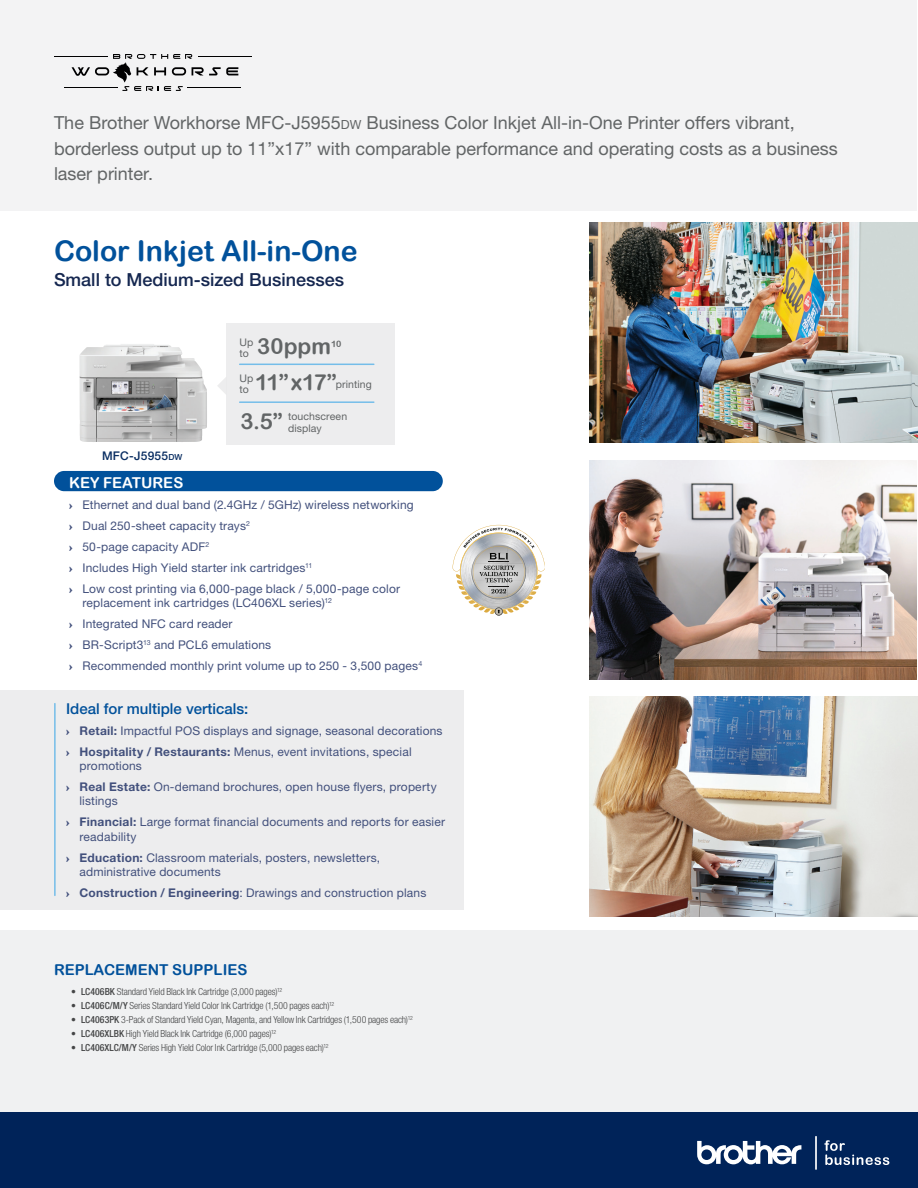
<style>
.page{position:relative;width:918px;height:1188px;background:#fff}
.page>*{position:absolute;margin:0;border:0;box-sizing:border-box;transform-origin:0 0}
._2nd_heads{font:28.5px "Arial Rounded MT Bold";color:#01519b}
.t1{font:22.05px "Arial Rounded MT Bold";color:#626566}
._2nd_heads-2{font:18px/25.5px "Helvetica Neue LTW1 G";color:#626566}
._2nd_heads-3{font:500 18px "Helvetica Neue LTW1 G";color:#152750}
._2nd_heads-4{font:500 15px "Helvetica Neue LTW1 G";color:#01519b}
._2nd_heads-5{font:15px "Arial Rounded MT Bold";color:#01519b}
._2nd_heads-6{font:15px "Arial Rounded MT Bold";color:#fff}
.t2{font:12px/14.2px "Helvetica Neue LTW1 G";letter-spacing:.015em;color:#42507c}
.SKU{font:500 12px "Helvetica Neue LTW1 G";letter-spacing:.015em;color:#0a2e62}
.bullets{font:10.5px/11.2px "Helvetica Neue LTW1 G";letter-spacing:.005em;color:#626566}
.t3{font:300 condensed 9.75px "Helvetica Neue LTW1 G";letter-spacing:-.015em;color:#454647}
.t4{font:8.85px "Arial Rounded MT Bold";color:#626566}
.s1{font-size:12.6px}
.s2{font-size:8.4px}
.s3{font-family:"Baskerville URW";font-weight:700;font-stretch:expanded}
.s4{font-weight:700}
.s5{font-weight:500}
</style>
<div class="page">
<div style="left:0;top:690px;width:464px;height:219px;background:#ededee"></div>
<div style="left:0;top:930px;width:918px;height:185px;background:#f0f1f2"></div>
<div style="left:54px;top:471px;width:389px;height:20px;background:#01519b;border-radius:10px"></div>
<img style="left:80px;top:344px;width:127px;height:98px">
<img style="left:590px;top:460px;width:327px;height:220px">
<div style="left:0;top:1112px;width:918px;height:76px;background:#002359"></div>
<hr style="left:815px;top:1136px;width:2px;height:34px;background:#fff">
<svg style="left:697px;top:1141px;width:104px;height:23px"></svg>
<svg style="left:824px;top:1140px;width:65px;height:25px"></svg>
<div style="left:226px;top:323px;width:169px;height:122px;background:#ededee"></div>
<hr style="left:240px;top:364px;width:134px;height:1px;background:#74bde9">
<hr style="left:240px;top:401px;width:134px;height:2px;background:#74bde9">
<svg style="left:217px;top:377px;width:9px;height:17px"></svg>
<div style="left:1px;top:0;width:916px;height:211px;background:#f3f3f4"></div>
<svg style="left:72px;top:54px;width:166px;height:37px"></svg>
<hr style="left:64px;top:87px;width:54px;height:1px;background:#000001">
<hr style="left:187px;top:87px;width:54px;height:1px;background:#000001">
<hr style="left:54px;top:56px;width:54px;height:1px;background:#000001">
<hr style="left:198px;top:56px;width:53px;height:1px;background:#000001">
<img style="left:590px;top:696px;width:328px;height:221px">
<img style="left:590px;top:222px;width:328px;height:221px">
<svg style="left:453px;top:525px;width:92px;height:91px"></svg>
<img style="left:477px;top:592px;width:45px;height:12px">
<img style="left:463px;top:571px;width:7px;height:16px">
<img style="left:490px;top:551px;width:18px;height:11px">
<img style="left:528px;top:572px;width:7px;height:20px">
<hr style="left:54px;top:704px;width:2px;height:191px;background:#74bde9">
<p class="_2nd_heads-2" style="left:54px;top:110px;width:785px">The Brother Workhorse MFC-J5955<span class="s1">dw</span> Business Color Inkjet All-in-One Printer offers vibrant, borderless output up to 11”x17” with comparable performance and operating costs as a business laser printer.</p>
<p class="_2nd_heads" style="left:54px;top:234px;width:305px">Color Inkjet All-in-One</p>
<p class="_2nd_heads-3" style="left:54px;top:269px;width:292px">Small to Medium-sized Businesses</p>
<p class="bullets" style="left:240px;top:336px;width:15px">Up</p>
<p class="t1" style="left:257px;top:333px;width:75px">30ppm</p>
<p class="t4" style="left:331px;top:339px;width:12px">10</p>
<p class="bullets" style="left:240px;top:348px;width:11px">to</p>
<p class="bullets" style="left:240px;top:372px;width:15px">Up to</p>
<p class="t1" style="left:255px;top:369px;width:83px">11”x17”</p>
<p class="bullets" style="left:336px;top:379px;width:37px">printing</p>
<p class="bullets" style="left:288px;top:410px;width:61px">touchscreen</p>
<p class="t1" style="left:241px;top:409px;width:44px">3.5”</p>
<p class="bullets" style="left:288px;top:422px;width:35px">display</p>
<p class="SKU" style="left:102px;top:449px;width:82px">MFC-J5955<span class="s2">dw</span></p>
<p class="_2nd_heads-6" style="left:69px;top:473px;width:116px">KEY FEATURES</p>
<p class="t2" style="left:69px;top:497px;width:346px"><span class="s3">›</span> Ethernet and dual band (2.4GHz / 5GHz) wireless networking</p>
<p class="t2" style="left:69px;top:518px;width:183px"><span class="s3">›</span> Dual 250-sheet capacity trays<sup>2</sup></p>
<p class="t2" style="left:69px;top:539px;width:142px"><span class="s3">›</span> 50-page capacity ADF<sup>2</sup></p>
<p class="t2" style="left:69px;top:560px;width:245px"><span class="s3">›</span> Includes High Yield starter ink cartridges<sup>11</sup></p>
<p class="t2" style="left:82px;top:581px;width:319px;text-indent:-14px"><span class="s3">›</span> Low cost printing via 6,000-page black / 5,000-page color replacement ink cartridges (LC406XL series)<sup>12</sup></p>
<p class="t2" style="left:69px;top:616px;width:165px"><span class="s3">›</span> Integrated NFC card reader</p>
<p class="t2" style="left:69px;top:637px;width:204px"><span class="s3">›</span> BR-Script3<sup>13</sup> and PCL6 emulations</p>
<p class="t2" style="left:69px;top:658px;width:355px"><span class="s3">›</span> Recommended monthly print volume up to 250 - 3,500 pages<sup>4</sup></p>
<p class="_2nd_heads-4" style="left:66px;top:699px;width:184px">Ideal for multiple verticals:</p>
<p class="t2" style="left:66px;top:723px;width:378px"><span class="s3">›</span> <span class="s4">Retail:</span> Impactful POS displays and signage, seasonal decorations</p>
<p class="t2" style="left:80px;top:744px;width:334px;text-indent:-14px"><span class="s3">›</span> <span class="s4">Hospitality / Restaurants:</span> Menus, event invitations, special promotions</p>
<p class="t2" style="left:80px;top:780px;width:359px;text-indent:-14px"><span class="s3">›</span> <span class="s4">Real Estate:</span> On-demand brochures, open house flyers, property listings</p>
<p class="t2" style="left:80px;top:815px;width:367px;text-indent:-14px"><span class="s3">›</span> <span class="s4">Financial:</span> Large format financial documents and reports for easier readability</p>
<p class="t2" style="left:80px;top:850px;width:302px;text-indent:-14px"><span class="s3">›</span> <span class="s4">Education:</span> Classroom materials, posters, newsletters, administrative documents</p>
<p class="t2" style="left:66px;top:885px;width:362px"><span class="s3">›</span> <span class="s4">Construction / Engineering</span>: Drawings and construction plans</p>
<p class="_2nd_heads-5" style="left:54px;top:961px;width:195px">REPLACEMENT SUPPLIES</p>
<p class="t3" style="left:81px;top:986px;width:203px"><span class="s5">LC406BK</span> Standard Yield Black Ink Cartridge (3,000 pages)<sup>12</sup></p>
<p class="t3" style="left:81px;top:1000px;width:255px"><span class="s5">LC406C/M/Y</span> Series Standard Yield Color Ink Cartridge (1,500 pages each)<sup>12</sup></p>
<p class="t3" style="left:81px;top:1014px;width:333px"><span class="s5">LC4063PK</span> 3-Pack of Standard Yield Cyan, Magenta, and Yellow Ink Cartridges (1,500 pages each)<sup>12</sup></p>
<p class="t3" style="left:81px;top:1028px;width:197px"><span class="s5">LC406XLBK</span> High Yield Black Ink Cartridge (6,000 pages)<sup>12</sup></p>
<p class="t3" style="left:81px;top:1042px;width:249px"><span class="s5">LC406XLC/M/Y</span> Series High Yield Color Ink Cartridge (5,000 pages each)<sup>12</sup></p>
</div>
